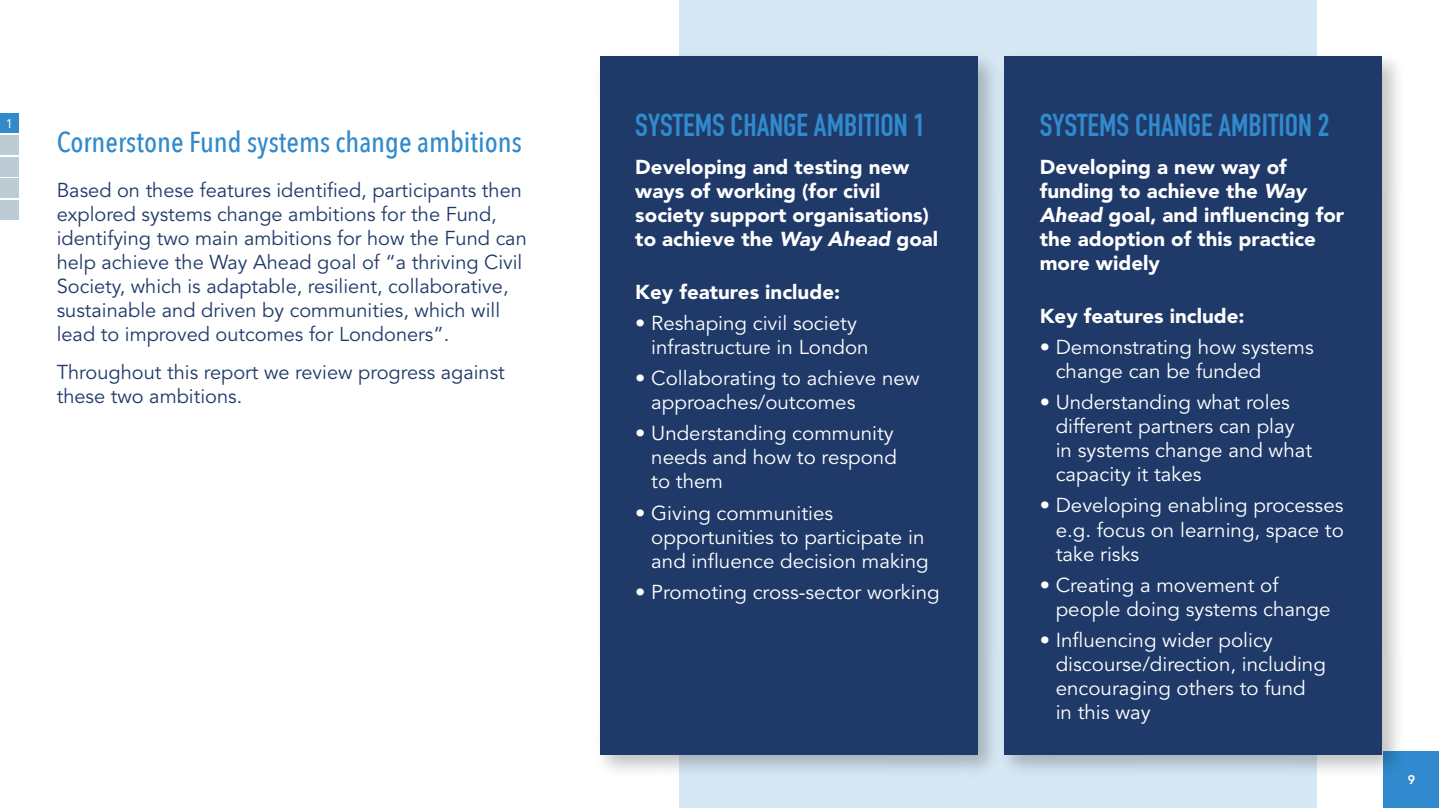
<style>
.page{position:relative;width:1439px;height:808px;background:#fff}
.page>*{position:absolute;margin:0;border:0;box-sizing:border-box;transform-origin:0 0}
.t1{font:700 31.25px "DIN Condensed";color:#308acd}
.t2{font:500 28.75px "Avenir Next Condensed";color:#308acd}
.t3{font:20px/24px "Avenir";color:#fff}
.t4{font:20px/24px "Avenir";color:#1f3a69}
.t5{font:900 20px/24px "Avenir";color:#fff}
.t6{font:800 12.5px "Avenir";color:#fff}
.t7{font:12.5px "Avenir";color:#fff}
.s1{font-style:italic}
</style>
<div class="page">
<div style="left:1383px;top:751px;width:56px;height:57px;background:#308acd"></div>
<div style="left:679px;top:0;width:637px;height:808px;background:#d7e8f5"></div>
<div style="left:593px;top:50px;width:409px;height:729px;background:#000;opacity:.25"></div>
<div style="left:600px;top:57px;width:377px;height:698px;background:#1f3a69"></div>
<div style="left:997px;top:50px;width:410px;height:729px;background:#000;opacity:.25"></div>
<div style="left:1004px;top:57px;width:378px;height:698px;background:#1f3a69"></div>
<div style="left:0;top:113px;width:19px;height:20px;background:#308acc"></div>
<div style="left:0;top:135px;width:19px;height:20px;background:#bdccd4"></div>
<div style="left:0;top:157px;width:19px;height:19px;background:#bdccd4"></div>
<div style="left:0;top:178px;width:19px;height:20px;background:#bdccd4"></div>
<div style="left:0;top:200px;width:19px;height:20px;background:#bdccd4"></div>
<p class="t7" style="left:6px;top:116px;width:8px">1</p>
<h2 class="t2" style="left:57px;top:124px;width:467px">Cornerstone Fund systems change ambitions</h2>
<p class="t4" style="left:57px;top:179px;width:471px">Based on these features identified, participants then explored systems change ambitions for the Fund, identifying two main ambitions for how the Fund can help achieve the Way Ahead goal of “a thriving Civil Society, which is adaptable, resilient, collaborative, sustainable and driven by communities, which will lead to improved outcomes for Londoners”.</p>
<p class="t4" style="left:57px;top:361px;width:450px">Throughout this report we review progress against these two ambitions.</p>
<h1 class="t1" style="left:635px;top:104px;width:291px">SYSTEMS CHANGE AMBITION 1</h1>
<p class="t5" style="left:635px;top:155px;width:304px">Developing and testing new ways of working (for civil society support organisations) to achieve the <span class="s1">Way Ahead</span> goal</p>
<p class="t5" style="left:635px;top:280px;width:206px">Key features include:</p>
<p class="t3" style="left:651px;top:311px;width:219px;text-indent:-16px">• Reshaping civil society infrastructure in London</p>
<p class="t3" style="left:651px;top:367px;width:270px;text-indent:-16px">• Collaborating to achieve new approaches/outcomes</p>
<p class="t3" style="left:651px;top:422px;width:247px;text-indent:-16px">• Understanding community needs and how to respond to them</p>
<p class="t3" style="left:651px;top:501px;width:279px;text-indent:-16px">• Giving communities opportunities to participate in and influence decision making</p>
<p class="t3" style="left:635px;top:580px;width:306px">• Promoting cross-sector working</p>
<h1 class="t1" style="left:1039px;top:104px;width:291px">SYSTEMS CHANGE AMBITION 2</h1>
<p class="t5" style="left:1039px;top:155px;width:306px">Developing a new way of funding to achieve the <span class="s1">Way<br>Ahead</span> goal, and influencing for the adoption of this practice more widely</p>
<p class="t5" style="left:1039px;top:304px;width:206px">Key features include:</p>
<p class="t3" style="left:1055px;top:336px;width:259px;text-indent:-16px">• Demonstrating how systems change can be funded</p>
<p class="t3" style="left:1055px;top:391px;width:258px;text-indent:-16px">• Understanding what roles different partners can play in systems change and what capacity it takes</p>
<p class="t3" style="left:1055px;top:494px;width:290px;text-align:justify;text-indent:-16px">• Developing enabling processes e.g. focus on learning, space to take risks</p>
<p class="t3" style="left:1055px;top:573px;width:276px;text-indent:-16px">• Creating a movement of people doing systems change</p>
<p class="t3" style="left:1055px;top:629px;width:272px;text-indent:-16px">• Influencing wider policy discourse/direction, including encouraging others to fund in this way</p>
<p class="t6" style="left:1407px;top:772px;width:9px">9</p>
</div>
